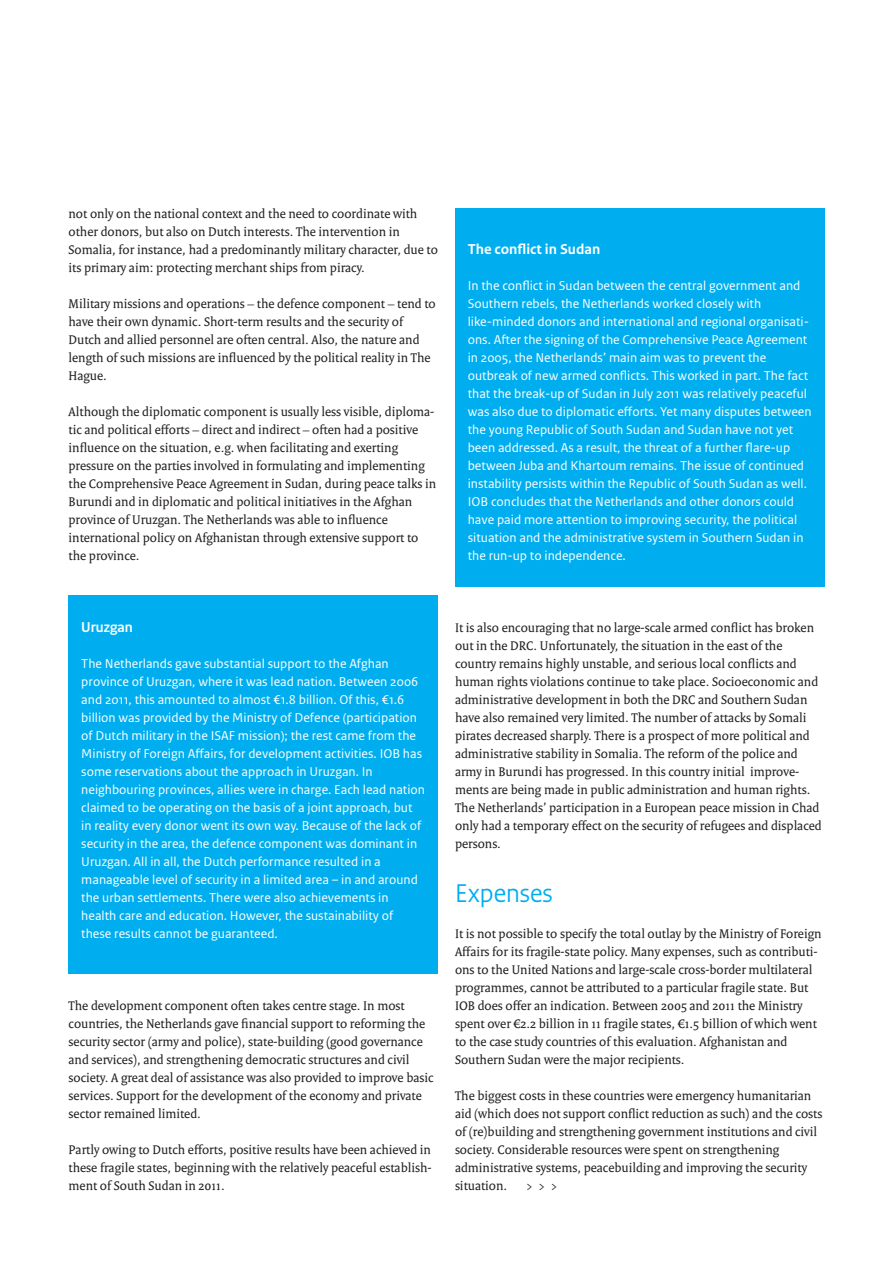
<style>
.page{position:relative;width:893px;height:1263px;background:#fff}
.page>*{position:absolute;margin:0;border:0;box-sizing:border-box;transform-origin:0 0}
.Platte_tekst{font:27px "Rijksoverheid Sans Heading";color:#00aeef}
.Platte_tekst-2{font:700 15px "Rijksoverheid Sans Text";color:#fff}
.T_K{font:700 15px "Rijksoverheid Sans Heading";color:#fff}
.Platte_tekst-3{font:13.5px/18px "Rijksoverheid Serif";color:#231f20}
.Platte_tekst-4{font:13.5px/18px "Rijksoverheid Sans Text";color:#fff}
</style>
<div class="page">
<div style="left:455px;top:209px;width:369px;height:378px;background:#00aeef"></div>
<div style="left:69px;top:596px;width:369px;height:378px;background:#00aeef"></div>
<p class="Platte_tekst-3" style="left:69px;top:204px;width:371px">not only on the national context and the need to coordinate with other donors, but also on Dutch interests. The intervention in Somalia, for instance, had a predominantly military character, due to its primary aim: protecting merchant ships from piracy.</p>
<p class="Platte_tekst-3" style="left:69px;top:294px;width:369px">Military missions and operations – the defence component – tend to have their own dynamic. Short-term results and the security of Dutch and allied personnel are often central. Also, the nature and length of such missions are influenced by the political reality in The Hague.</p>
<p class="Platte_tekst-3" style="left:69px;top:402px;width:369px">Although the diplomatic component is usually less visible, diploma&shy;tic and political efforts – direct and indirect – often had a positive influence on the situation, e.g. when facilitating and exerting pressure on the parties involved in formulating and implementing the Comprehensive Peace Agreement in Sudan, during peace talks in Burundi and in diplomatic and political initiatives in the Afghan province of Uruzgan. The Netherlands was able to influence international policy on Afghanistan through extensive support to the province.</p>
<p class="Platte_tekst-2" style="left:468px;top:240px;width:134px">The conflict in Sudan</p>
<p class="Platte_tekst-4" style="left:468px;top:277px;width:345px">In the conflict in Sudan between the central government and Southern rebels, the Netherlands worked closely with like-minded donors and international and regional organisati&shy;ons. After the signing of the Comprehensive Peace Agreement in 2005, the Netherlands’ main aim was to prevent the outbreak of new armed conflicts. This worked in part. The fact that the break-up of Sudan in July 2011 was relatively peaceful was also due to diplomatic efforts. Yet many disputes between the young Republic of South Sudan and Sudan have not yet been addressed. As a result, the threat of a further flare-up between Juba and Khartoum remains. The issue of continued instability persists within the Republic of South Sudan as well.<br>IOB concludes that the Netherlands and other donors could have paid more attention to improving security, the political situation and the administrative system in Southern Sudan in the run-up to independence.</p>
<p class="T_K" style="left:81px;top:619px;width:53px">Uruzgan</p>
<p class="Platte_tekst-4" style="left:81px;top:655px;width:345px">The Netherlands gave substantial support to the Afghan province of Uruzgan, where it was lead nation. Between 2006 and 2011, this amounted to almost €1.8 billion. Of this, €1.6 billion was provided by the Ministry of Defence (participation of Dutch military in the ISAF mission); the rest came from the Ministry of Foreign Affairs, for development activities. IOB has some reservations about the approach in Uruzgan. In neighbouring provinces, allies were in charge. Each lead nation claimed to be operating on the basis of a joint approach, but in reality every donor went its own way. Because of the lack of security in the area, the defence component was dominant in Uruzgan. All in all, the Dutch performance resulted in a manageable level of security in a limited area – in and around the urban settlements. There were also achievements in health care and education. However, the sustainability of these results cannot be guaranteed.</p>
<p class="Platte_tekst-3" style="left:69px;top:996px;width:366px">The development component often takes centre stage. In most countries, the Netherlands gave financial support to reforming the security sector (army and police), state-building (good governance and services), and strengthening democratic structures and civil society. A great deal of assistance was also provided to improve basic services. Support for the development of the economy and private sector remained limited.</p>
<p class="Platte_tekst-3" style="left:69px;top:1140px;width:364px;text-align:justify">Partly owing to Dutch efforts, positive results have been achieved in these fragile states, beginning with the relatively peaceful establish&shy;ment of South Sudan in 2011.</p>
<p class="Platte_tekst-3" style="left:455px;top:618px;width:368px">It is also encouraging that no large-scale armed conflict has broken out in the DRC. Unfortunately, the situation in the east of the country remains highly unstable, and serious local conflicts and human rights violations continue to take place. Socioeconomic and administrative development in both the DRC and Southern Sudan have also remained very limited. The number of attacks by Somali pirates decreased sharply. There is a prospect of more political and administrative stability in Somalia. The reform of the police and army in Burundi has progressed. In this country initial improve&shy;ments are being made in public administration and human rights.<br>The Netherlands’ participation in a European peace mission in Chad only had a temporary effect on the security of refugees and displaced persons.</p>
<p class="Platte_tekst" style="left:455px;top:877px;width:99px">Expenses</p>
<p class="Platte_tekst-3" style="left:455px;top:924px;width:368px">It is not possible to specify the total outlay by the Ministry of Foreign Affairs for its fragile-state policy. Many expenses, such as contributi&shy;ons to the United Nations and large-scale cross-border multilateral programmes, cannot be attributed to a particular fragile state. But IOB does offer an indication. Between 2005 and 2011 the Ministry spent over €2.2 billion in 11 fragile states, €1.5 billion of which went to the case study countries of this evaluation. Afghanistan and Southern Sudan were the major recipients.</p>
<p class="Platte_tekst-3" style="left:455px;top:1086px;width:369px">The biggest costs in these countries were emergency humanitarian aid (which does not support conflict reduction as such) and the costs of (re)building and strengthening government institutions and civil society. Considerable resources were spent on strengthening administrative systems, peacebuilding and improving the security situation.</p>
<p class="Platte_tekst-3" style="left:526px;top:1176px;width:33px">&gt; &gt; &gt;</p>
</div>
